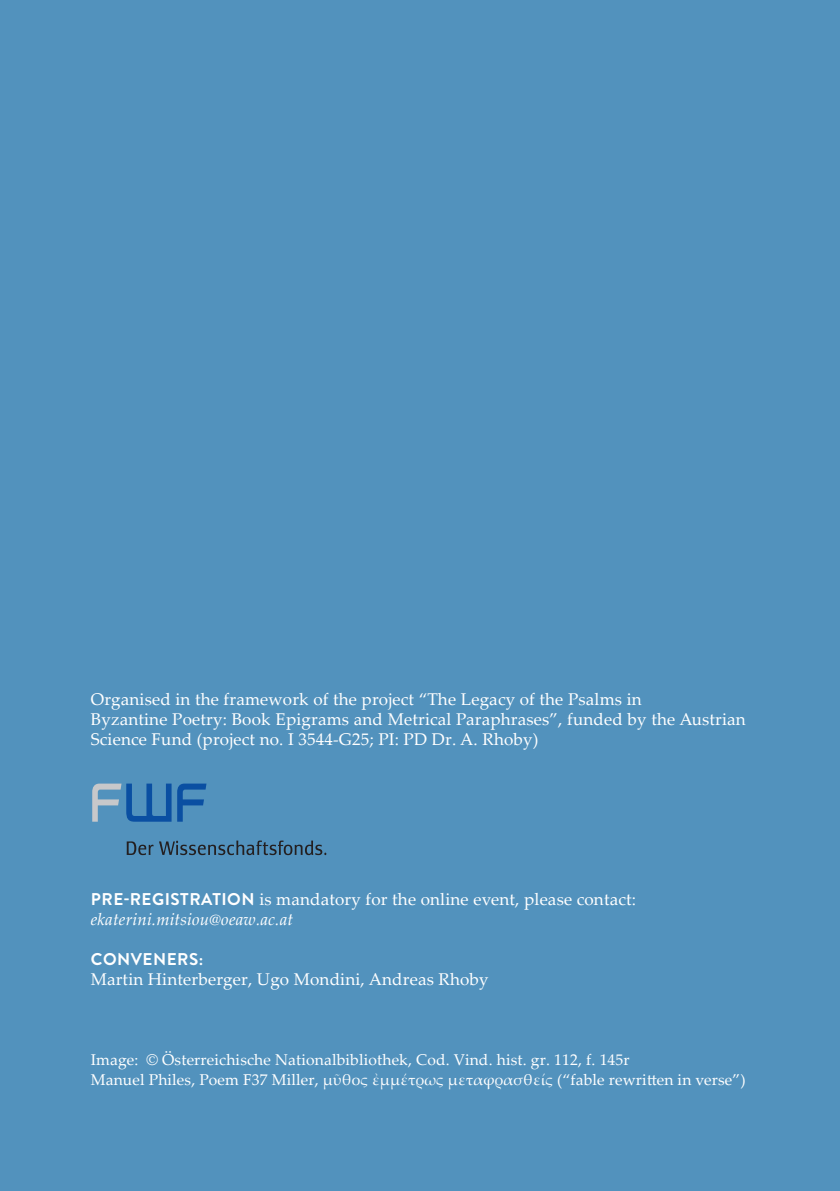
<style>
.page{position:relative;width:840px;height:1191px;background:#fff}
.page>*{position:absolute;margin:0;border:0;box-sizing:border-box;transform-origin:0 0}
.t1{font:17px/20px "Palatino Linotype";letter-spacing:.01em;color:#fff}
.t2{font:700 17px "Brandon Grotesque";letter-spacing:.03em;color:#fff}
.t3{font:15.6px/20px "Palatino Linotype";letter-spacing:.01em;color:#fff}
.s1{font-family:"Brandon Grotesque";font-weight:700}
.s2{font-style:italic}
</style>
<div class="page">
<div style="left:0;top:0;width:839px;height:1191px;background:#5292bd"></div>
<svg style="left:92px;top:783px;width:79px;height:38px"></svg>
<svg style="left:177px;top:783px;width:29px;height:38px"></svg>
<svg style="left:127px;top:841px;width:26px;height:14px"></svg>
<svg style="left:159px;top:840px;width:167px;height:15px"></svg>
<p class="t1" style="left:91px;top:688px;width:656px">Organised in the framework of the project “The Legacy of the Psalms in<br>Byzantine Poetry: Book Epigrams and Metrical Paraphrases”, funded by the Austrian<br>Science Fund (project no. I 3544-G25; PI: PD Dr. A. Rhoby)</p>
<p class="t1" style="left:91px;top:888px;width:546px"><span class="s1">PRE-REGISTRATION</span> is mandatory for the online event, please contact: <span class="s2">ekaterini.mitsiou@oeaw.ac.at</span></p>
<p class="t2" style="left:91px;top:947px;width:114px">CONVENERS:</p>
<p class="t1" style="left:91px;top:968px;width:399px">Martin Hinterberger, Ugo Mondini, Andreas Rhoby</p>
<p class="t3" style="left:91px;top:1049px;width:656px">Image: © Österreichische Nationalbibliothek, Cod. Vind. hist. gr. 112, f. 145r<br>Manuel Philes, Poem F37 Miller, μῦθος ἐμμέτρως μεταφρασθείς (“fable rewritten in verse”)</p>
</div>
